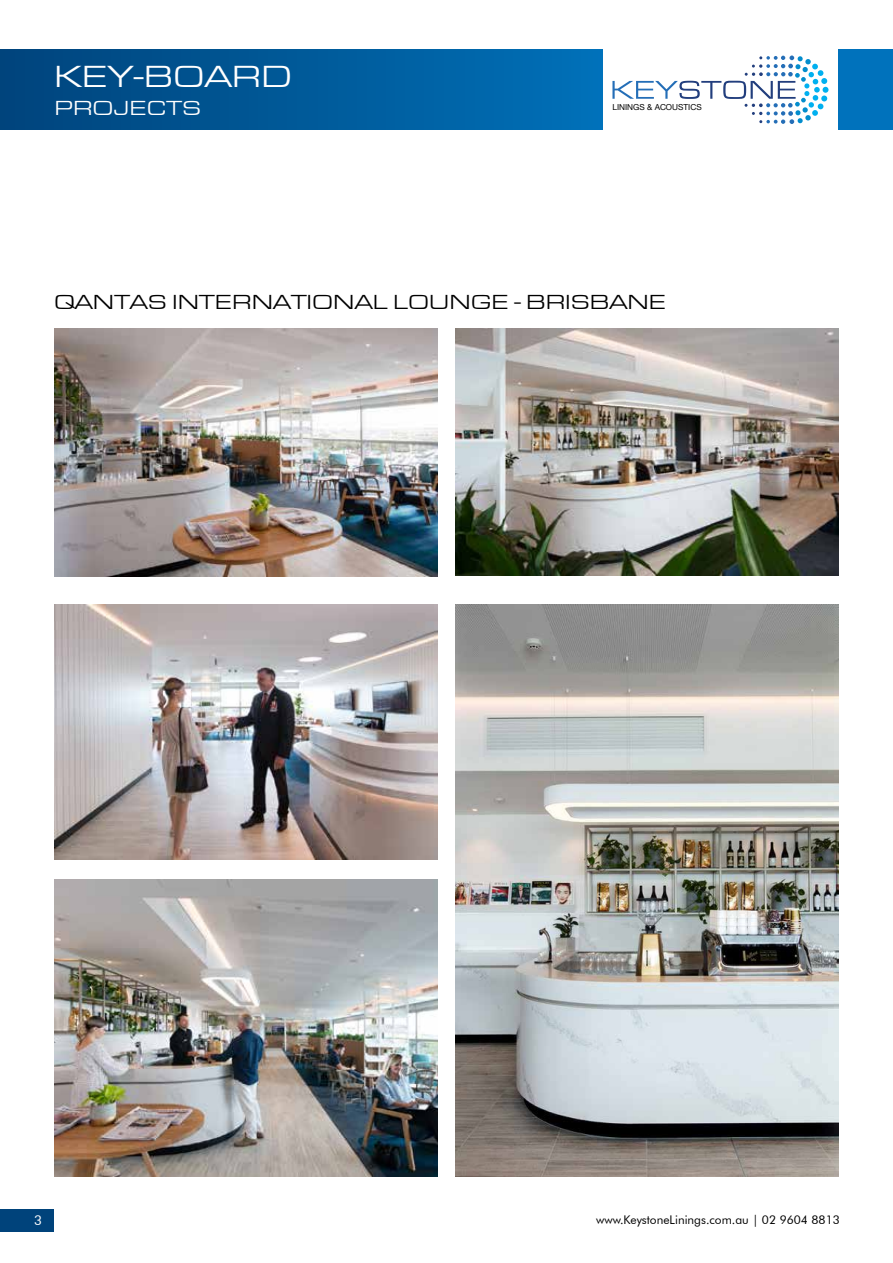
<style>
.page{position:relative;width:893px;height:1263px;background:#fff}
.page>*{position:absolute;margin:0;border:0;box-sizing:border-box;transform-origin:0 0}
.t1{font:31.5px "Eurostile Extended";color:#fff}
.t2{font:21px "Eurostile Extended";color:#000}
.t3{font:21px "Eurostile Extended";color:#fff}
.t4{font:13.5px "Futura BT";color:#fff}
.t5{font:12px "Futura BT";color:#000}
.t6{font:8.25px "Helvetica Neue";color:#000}
</style>
<div class="page">
<div style="left:0;top:50px;width:602px;height:80px;background:linear-gradient(to right,#00437b,#0070b8)"></div>
<div style="left:839px;top:50px;width:54px;height:80px;background:#0072bc"></div>
<svg style="left:612px;top:56px;width:216px;height:68px"></svg>
<img style="left:54px;top:329px;width:383px;height:248px">
<img style="left:54px;top:605px;width:383px;height:255px">
<img style="left:54px;top:879px;width:383px;height:298px">
<img style="left:455px;top:605px;width:384px;height:572px">
<img style="left:455px;top:329px;width:384px;height:246px">
<div style="left:0;top:1209px;width:54px;height:22px;background:#00437b"></div>
<h1 class="t1" style="left:54px;top:60px;width:240px">KEY-BOARD</h1>
<h2 class="t3" style="left:54px;top:97px;width:145px">PROJECTS</h2>
<p class="t6" style="left:612px;top:102px;width:91px">LININGS &amp; ACOUSTICS</p>
<h2 class="t2" style="left:54px;top:291px;width:537px">QANTAS I NTERNATIONAL LOUNGE - BRISBA</h2>
<h2 class="t2" style="left:627px;top:291px;width:37px">NE</h2>
<p class="t4" style="left:34px;top:1212px;width:9px">3</p>
<p class="t5" style="left:596px;top:1212px;width:245px">www.KeystoneLinings.com.au | 02 9604 8813</p>
</div>
